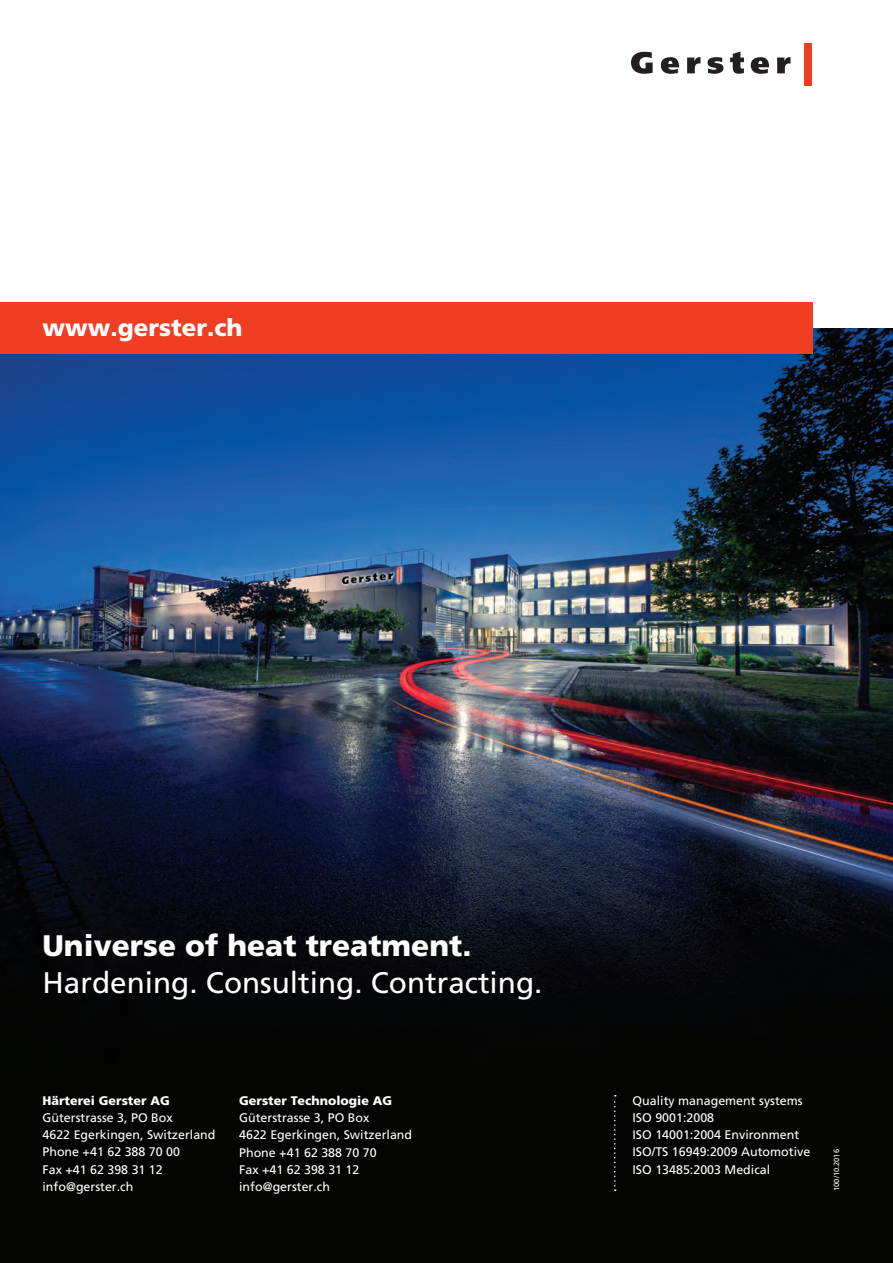
<style>
.page{position:relative;width:893px;height:1263px;background:#fff}
.page>*{position:absolute;margin:0;border:0;box-sizing:border-box;transform-origin:0 0}
.t1{font:29.7px "Frutiger";color:#fff}
.t2{font:900 29.7px "Frutiger";color:#fff}
.t3{font:900 24px "Frutiger";color:#fff}
.t4{font:12.45px/17.2px "Frutiger";color:#fff}
.t5{font:900 12.45px "Frutiger";color:#fff}
.t6{font:7.5px "Frutiger";color:#fff}
</style>
<div class="page">
<img style="left:0;top:328px;width:893px;height:935px">
<svg style="left:631px;top:52px;width:22px;height:22px"></svg>
<svg style="left:661px;top:57px;width:18px;height:17px"></svg>
<svg style="left:687px;top:57px;width:13px;height:16px"></svg>
<svg style="left:708px;top:57px;width:15px;height:17px"></svg>
<svg style="left:730px;top:51px;width:14px;height:23px"></svg>
<svg style="left:751px;top:57px;width:18px;height:17px"></svg>
<svg style="left:777px;top:57px;width:13px;height:16px"></svg>
<div style="left:804px;top:43px;width:8px;height:42px;background:#ef3e22"></div>
<svg style="left:614px;top:1095px;width:2px;height:96px"></svg>
<div style="left:0;top:302px;width:812px;height:52px;background:#ef3e22"></div>
<h2 class="t3" style="left:43px;top:313px;width:201px">www.gerster.ch</h2>
<h1 class="t2" style="left:43px;top:928px;width:430px">Universe of heat treatment.</h1>
<h1 class="t1" style="left:43px;top:965px;width:501px">Hardening. Consulting. Contracting.</h1>
<p class="t5" style="left:43px;top:1093px;width:129px">Härterei Gerster AG</p>
<p class="t4" style="left:43px;top:1109px;width:174px">Güterstrasse 3, PO Box<br>4622 Egerkingen, Switzerland<br>Phone +41 62 388 70 00<br>Fax +41 62 398 31 12 info@gerster.ch</p>
<p class="t5" style="left:239px;top:1093px;width:154px">Gerster Technologie AG</p>
<p class="t4" style="left:239px;top:1109px;width:174px">Güterstrasse 3, PO Box<br>4622 Egerkingen, Switzerland<br>Phone +41 62 388 70 70<br>Fax +41 62 398 31 12 info@gerster.ch</p>
<p class="t4" style="left:632px;top:1092px;width:179px">Quality management systems<br>ISO 9001:2008<br>ISO 14001:2004 Environment<br>ISO/TS 16949:2009 Automotive<br>ISO 13485:2003 Medical</p>
<p class="t6" style="left:832px;top:1191px;width:43px;rotate:-90deg">100/10.2016</p>
</div>
